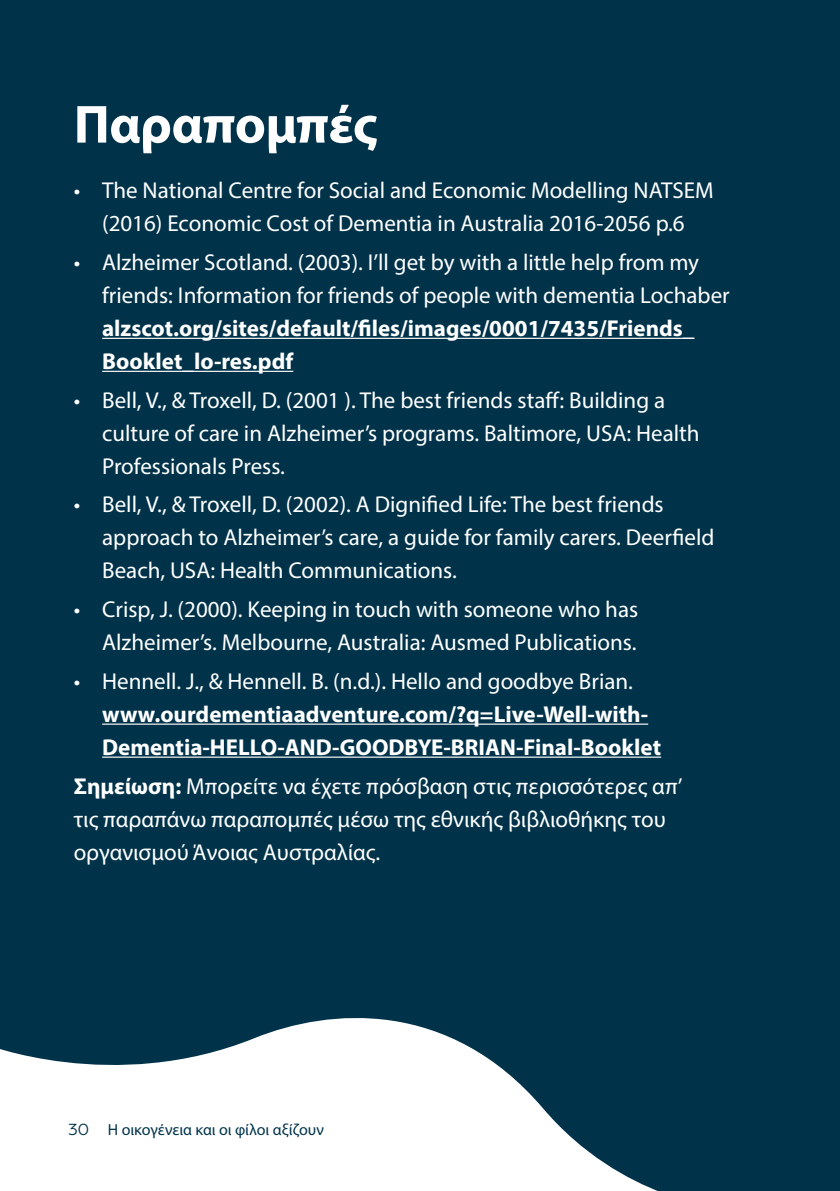
<style>
.page{position:relative;width:840px;height:1191px;background:#fff}
.page>*{position:absolute;margin:0;border:0;box-sizing:border-box;transform-origin:0 0}
.t1{font:700 54px "Myriad Pro";letter-spacing:-.01em;color:#fff}
.t2{font:23px/33px "Myriad Pro";color:#fff}
.t3{font:700 23px/33px "Myriad Pro";color:#fff}
.t4{font:16px "Myriad Pro";color:#00334a}
.s1{font-weight:700}
.s2{font-family:"Filson Pro"}
</style>
<div class="page">
<div style="left:0;top:0;width:839px;height:1191px;background:#00334a"></div>
<hr style="left:102px;top:338px;width:592px;height:1px;background:#fff">
<hr style="left:102px;top:371px;width:191px;height:1px;background:#fff">
<hr style="left:102px;top:723px;width:545px;height:1px;background:#fff">
<hr style="left:102px;top:756px;width:558px;height:1px;background:#fff">
<svg style="left:0;top:1018px;width:658px;height:173px;fill:#fff"></svg>
<h1 class="t1" style="left:74px;top:89px;width:305px">Παραπομπές</h1>
<p class="t2" style="left:74px;top:174px;width:641px;text-align:center">• The National Centre for Social and Economic Modelling NATSEM (2016) Economic Cost of Dementia in Australia 2016-2056 p.6</p>
<p class="t2" style="left:102px;top:245px;width:628px;text-indent:-28px">• Alzheimer Scotland. (2003). I’ll get by with a little help from my friends: Information for friends of people with dementia Lochaber</p>
<p class="t3" style="left:102px;top:311px;width:593px">alzscot.org/sites/default/files/images/0001/7435/Friends_<br>Booklet_lo-res.pdf</p>
<p class="t2" style="left:102px;top:383px;width:598px;text-indent:-28px">• Bell, V., &amp; Troxell, D. (2001 ). The best friends staff: Building a culture of care in Alzheimer’s programs. Baltimore, USA: Health<br>Professionals Press.</p>
<p class="t2" style="left:102px;top:488px;width:613px;text-indent:-28px">• Bell, V., &amp; Troxell, D. (2002). A Dignified Life: The best friends approach to Alzheimer’s care, a guide for family carers. Deerfield<br>Beach, USA: Health Communications.</p>
<p class="t2" style="left:74px;top:592px;width:565px;text-align:right">• Crisp, J. (2000). Keeping in touch with someone who has<br>Alzheimer’s. Melbourne, Australia: Ausmed Publications.</p>
<p class="t2" style="left:74px;top:664px;width:560px">• Hennell. J., &amp; Hennell. B. (n.d.). Hello and goodbye Brian.</p>
<p class="t3" style="left:102px;top:697px;width:560px">www.ourdementiaadventure.com/?q=Live-Well-with-<br>Dementia-HELLO-AND-GOODBYE-BRIAN-Final-Booklet</p>
<p class="t2" style="left:74px;top:769px;width:610px"><span class="s1">Σημείωση:</span> Μπορείτε να έχετε πρόσβαση στις περισσότερες απ’ τις παραπάνω παραπομπές μέσω της εθνικής βιβλιοθήκης του οργανισμού Άνοιας Αυστραλίας.</p>
<p class="t4" style="left:68px;top:1119px;width:257px"><span class="s2">30</span> Η οικογένεια και οι φίλοι αξίζουν</p>
</div>
